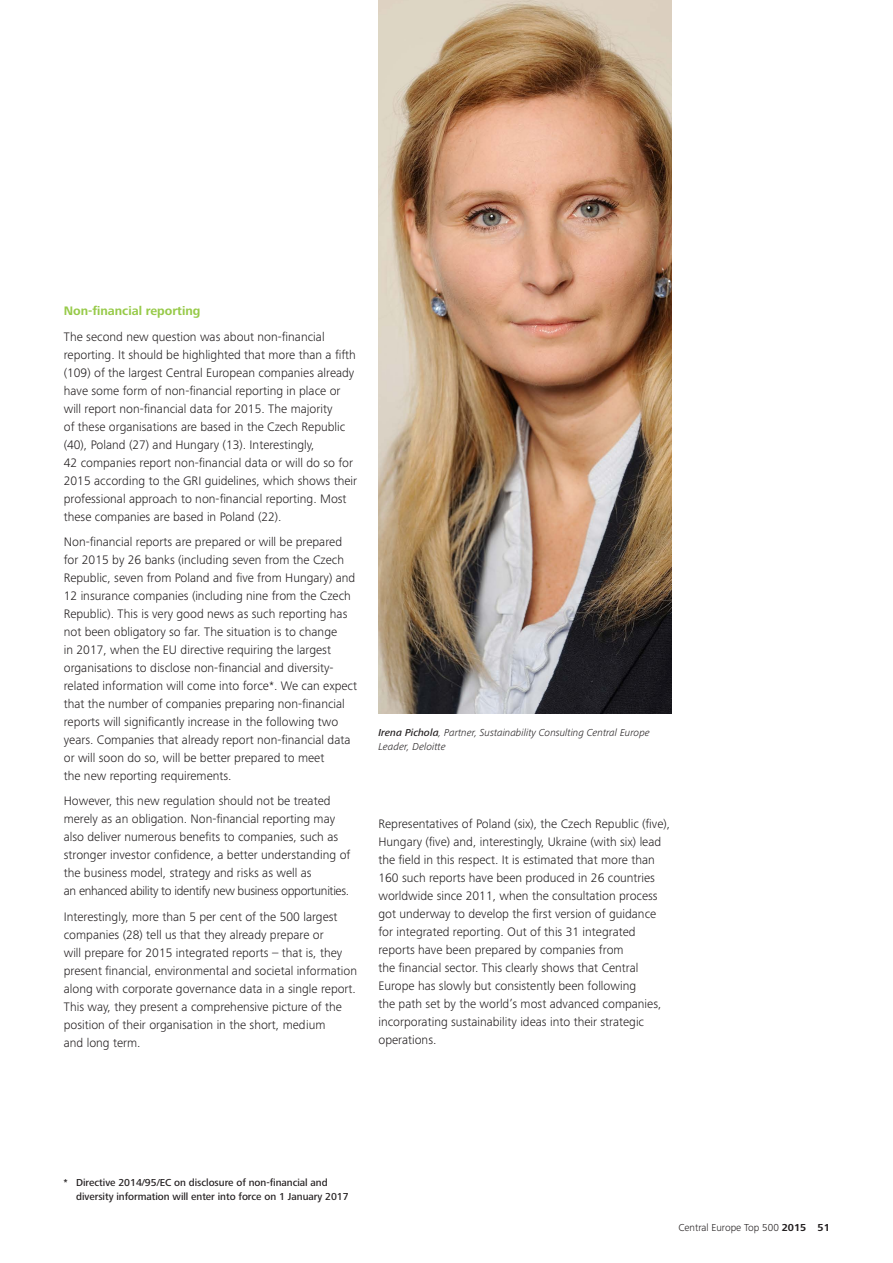
<style>
.page{position:relative;width:893px;height:1263px;background:#fff}
.page>*{position:absolute;margin:0;border:0;box-sizing:border-box;transform-origin:0 0}
.t1{font:300 12.75px/18px "Frutiger Next Pro";color:#231f20}
.t2{font:700 12.75px "Frutiger Next Pro";color:#97ca49}
.t3{font:500 10.5px/13.5px "Frutiger Next Pro";letter-spacing:-.005em;color:#231f20}
.t4{font:italic 300 10.5px/13.5px "Frutiger Next Pro";color:#231f20}
.t5{font:300 10.5px "Frutiger Next Pro";color:#231f20}
.s1{font-weight:500}
.s2{font-weight:700}
</style>
<div class="page">
<img style="left:378px;top:0;width:294px;height:714px">
<p class="t2" style="left:64px;top:304px;width:138px">Non-financial reporting</p>
<p class="t1" style="left:64px;top:327px;width:295px">The second new question was about non-financial reporting. It should be highlighted that more than a fifth (109) of the largest Central European companies already have some form of non-financial reporting in place or will report non-financial data for 2015. The majority<br>of these organisations are based in the Czech Republic (40), Poland (27) and Hungary (13). Interestingly,<br>42 companies report non-financial data or will do so for 2015 according to the GRI guidelines, which shows their professional approach to non-financial reporting. Most these companies are based in Poland (22).</p>
<p class="t1" style="left:64px;top:533px;width:295px">Non-financial reports are prepared or will be prepared for 2015 by 26 banks (including seven from the Czech Republic, seven from Poland and five from Hungary) and 12 insurance companies (including nine from the Czech Republic). This is very good news as such reporting has not been obligatory so far. The situation is to change<br>in 2017, when the EU directive requiring the largest organisations to disclose non-financial and diversity&shy;related information will come into force*. We can expect that the number of companies preparing non-financial reports will significantly increase in the following two years. Companies that already report non-financial data or will soon do so, will be better prepared to meet<br>the new reporting requirements.</p>
<p class="t1" style="left:64px;top:792px;width:288px">However, this new regulation should not be treated merely as an obligation. Non-financial reporting may also deliver numerous benefits to companies, such as stronger investor confidence, a better understanding of the business model, strategy and risks as well as<br>an enhanced ability to identify new business opportunities.</p>
<p class="t1" style="left:64px;top:907px;width:295px">Interestingly, more than 5 per cent of the 500 largest companies (28) tell us that they already prepare or<br>will prepare for 2015 integrated reports – that is, they present financial, environmental and societal information along with corporate governance data in a single report.<br>This way, they present a comprehensive picture of the position of their organisation in the short, medium<br>and long term.</p>
<p class="t4" style="left:378px;top:726px;width:273px"><span class="s1">Irena Pichola</span>, Partner, Sustainability Consulting Central Europe<br>Leader, Deloitte</p>
<p class="t1" style="left:378px;top:815px;width:293px">Representatives of Poland (six), the Czech Republic (five), Hungary (five) and, interestingly, Ukraine (with six) lead the field in this respect. It is estimated that more than 160 such reports have been produced in 26 countries worldwide since 2011, when the consultation process got underway to develop the first version of guidance for integrated reporting. Out of this 31 integrated reports have been prepared by companies from<br>the financial sector. This clearly shows that Central Europe has slowly but consistently been following<br>the path set by the world’s most advanced companies, incorporating sustainability ideas into their strategic operations.</p>
<p class="t3" style="left:76px;top:1176px;width:274px;text-indent:-13px">* Directive 2014/95/EC on disclosure of non-financial and diversity information will enter into force on 1 January 2017</p>
<p class="t5" style="left:678px;top:1221px;width:153px">Central Europe Top 500 <span class="s2">2015 51</span></p>
</div>
